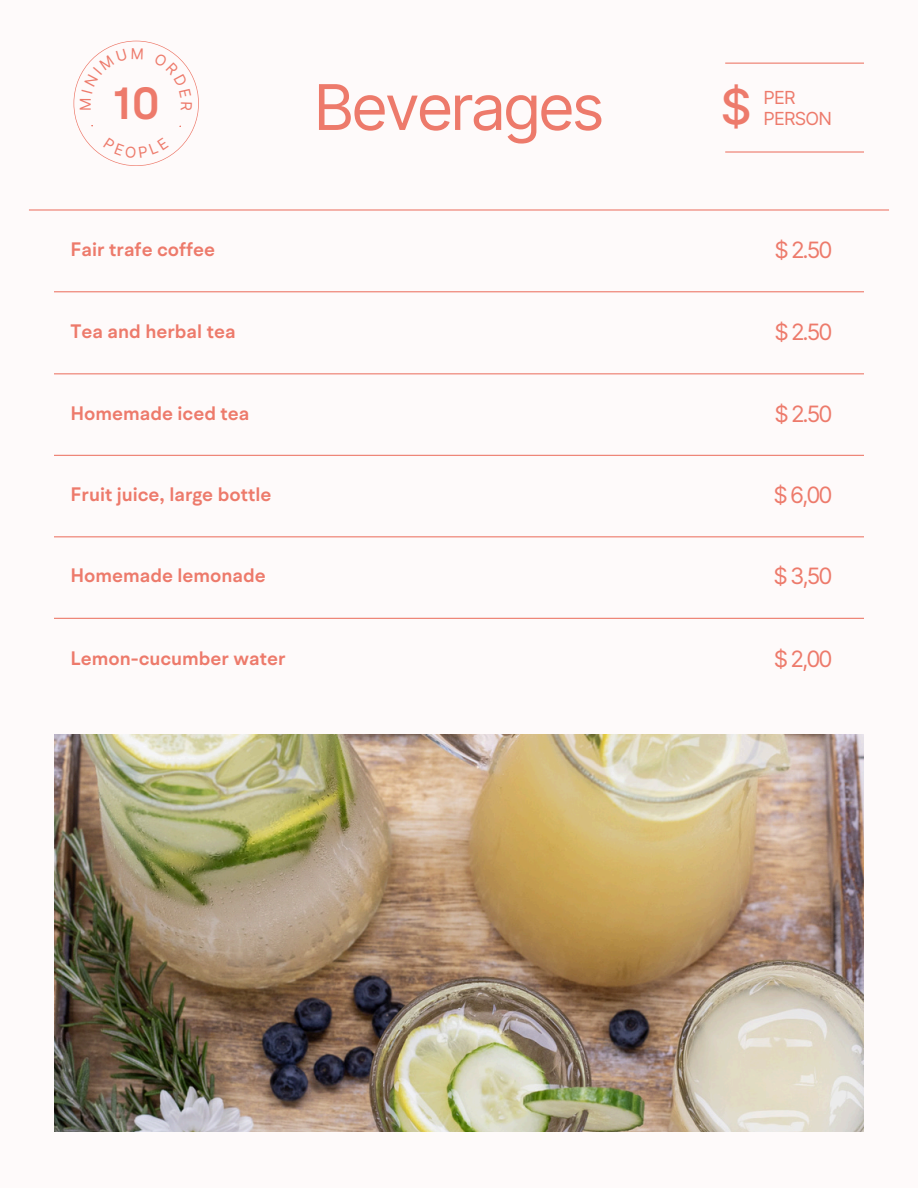
<style>
.page{position:relative;width:918px;height:1188px;background:#fefafa}
.page>*{position:absolute;margin:0;border:0;box-sizing:border-box;transform-origin:0 0}
.t1{font:63px "Inter";letter-spacing:-.05em;color:#ed7a6b}
.t2{font:500 48.75px "Inter";color:#ed7a6b}
.t3{font:600 45px "BR Hendrix";color:#ed7a6b}
.t4{font:22.5px "Inter";letter-spacing:-.09em;color:#ed7a6b}
.t5{font:600 19.5px "BR Hendrix";color:#ed7a6b}
.t6{font:18px "Inter";letter-spacing:-.045em;color:#ed7a6b}
.t7{font:15px "Inter";color:#ed7a6b}
</style>
<div class="page">
<hr style="left:29px;top:209px;width:860px;height:2px;background:#ed7a6b">
<hr style="left:725px;top:63px;width:139px;height:1px;background:#ed7a6b">
<hr style="left:725px;top:151px;width:139px;height:2px;background:#ed7a6b">
<img style="left:54px;top:734px;width:810px;height:397px">
<hr style="left:54px;top:291px;width:810px;height:1px;background:#ed7a6b">
<hr style="left:54px;top:373px;width:810px;height:1px;background:#ed7a6b">
<hr style="left:54px;top:455px;width:810px;height:1px;background:#ed7a6b">
<hr style="left:54px;top:536px;width:810px;height:1px;background:#ed7a6b">
<hr style="left:54px;top:618px;width:810px;height:1px;background:#ed7a6b">
<svg style="left:74px;top:41px;width:124px;height:125px"></svg>
<h2 class="t7" style="left:76px;top:111px;width:15px;rotate:-90deg">M</h2>
<h4 class="t3" style="left:112px;top:74px;width:50px">10</h4>
<p class="t1" style="left:313px;top:69px;width:293px">Beverages</p>
<p class="t2" style="left:720px;top:77px;width:33px">$</p>
<h2 class="t6" style="left:764px;top:87px;width:34px">PER</h2>
<h2 class="t6" style="left:764px;top:107px;width:70px">PERSON</h2>
<h1 class="t5" style="left:70px;top:236px;width:146px">Fair trafe coffee</h1>
<p class="t4" style="left:774px;top:236px;width:60px">$ 2.50</p>
<h4 class="t5" style="left:70px;top:318px;width:167px">Tea and herbal tea</h4>
<h3 class="t4" style="left:774px;top:318px;width:60px">$ 2.50</h3>
<h2 class="t5" style="left:70px;top:400px;width:180px">Homemade iced tea</h2>
<h4 class="t4" style="left:774px;top:400px;width:60px">$ 2.50</h4>
<h2 class="t5" style="left:70px;top:482px;width:202px">Fruit juice, large bottle</h2>
<h4 class="t4" style="left:774px;top:481px;width:61px">$ 6,00</h4>
<h2 class="t5" style="left:70px;top:562px;width:197px">Homemade lemonade</h2>
<h4 class="t4" style="left:774px;top:562px;width:60px">$ 3,50</h4>
<h2 class="t5" style="left:70px;top:645px;width:217px">Lemon-cucumber water</h2>
<h4 class="t4" style="left:774px;top:645px;width:60px">$ 2,00</h4>
</div>
